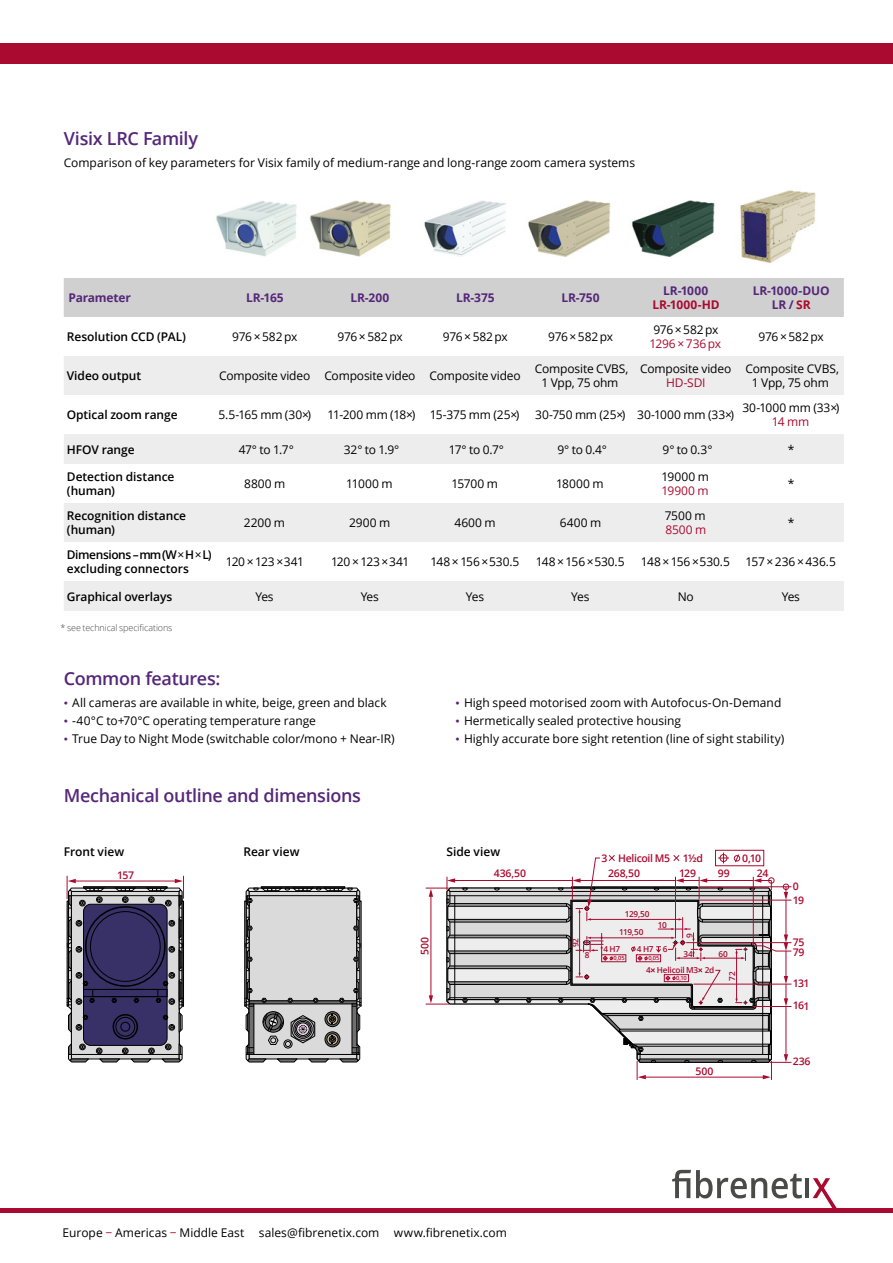
<style>
.page{position:relative;width:893px;height:1263px;background:#fff}
.page>*{position:absolute;margin:0;border:0;box-sizing:border-box;transform-origin:0 0}
.t1{font:600 18px "Open Sans";letter-spacing:-.02em;color:#552779}
.t2{font:12px/13.5px "Open Sans";color:#000;text-align:center}
.t3{font:600 12px/13.5px "Open Sans";letter-spacing:-.005em;color:#000}
.t4{font:700 12px/13.5px "Open Sans";letter-spacing:-.015em;color:#552779;text-align:center}
.t5{font:12px "Open Sans";letter-spacing:-.015em;color:#aa0a2f}
.t6{font:12px "Open Sans";letter-spacing:-.02em;color:#000}
.t7{font:12px "Open Sans";letter-spacing:-.035em;color:#000}
.t8{font:700 12px "Open Sans";letter-spacing:-.015em;color:#aa0a2f}
.t9{font:600 10.5px "Open Sans";letter-spacing:-.025em;color:#aa0a2f}
.t10{font:300 9px "Open Sans";letter-spacing:-.015em;color:#4a4a49}
.t11{font:600 8.25px/18px "Open Sans";letter-spacing:-.025em;color:#aa0a2f}
.t12{font:600 5.7px "Open Sans";color:#aa0a2f}
.s1{color:#aa0a2f}
.s2{font-weight:400}
.s3{font-family:"Times New Roman";color:#552779}
</style>
<div class="page">
<div style="left:0;top:44px;width:893px;height:20px;background:#aa0a2f"></div>
<hr style="left:805px;top:1178px;width:4px;height:20px;background:#4a4a49">
<svg style="left:813px;top:1178px;width:24px;height:30px"></svg>
<svg style="left:672px;top:1170px;width:130px;height:28px"></svg>
<div style="left:0;top:1208px;width:893px;height:5px;background:#aa0a2f"></div>
<svg style="left:73px;top:1033px;width:105px;height:20px"></svg>
<div style="left:84px;top:904px;width:83px;height:141px;background:#373168;border-radius:7px"></div>
<div style="left:148px;top:1048px;width:7px;height:6px;border:1px solid #000;border-radius:50%"></div>
<svg style="left:68px;top:1043px;width:21px;height:19px"></svg>
<svg style="left:96px;top:1048px;width:58px;height:14px"></svg>
<svg style="left:161px;top:1043px;width:22px;height:19px"></svg>
<div style="left:113px;top:1014px;width:25px;height:25px;border:2px solid #000;border-radius:50%"></div>
<div style="left:116px;top:1017px;width:19px;height:19px;border:1px solid #000;border-radius:50%"></div>
<div style="left:261px;top:886px;width:84px;height:2px;border:1px solid #000"></div>
<svg style="left:245px;top:887px;width:116px;height:175px;background:#b3b3b3"></svg>
<svg style="left:67px;top:876px;width:117px;height:157px"></svg>
<div style="left:715px;top:850px;width:49px;height:16px;border:1px solid #aa0a2f"></div>
<img style="left:424px;top:201px;width:82px;height:55px">
<img style="left:528px;top:201px;width:83px;height:55px">
<img style="left:632px;top:201px;width:83px;height:55px">
<img style="left:216px;top:201px;width:81px;height:55px">
<img style="left:310px;top:201px;width:81px;height:55px">
<img style="left:740px;top:190px;width:76px;height:74px">
<div style="left:64px;top:278px;width:780px;height:39px;background:#d0d0d0"></div>
<svg style="left:64px;top:356px;width:780px;height:255px;fill:#ededed"></svg>
<svg style="left:426px;top:852px;width:366px;height:228px"></svg>
<h1 class="t1" style="left:64px;top:126px;width:136px">Visix LRC Family</h1>
<p class="t2" style="left:64px;top:156px;width:573px">Comparison of key parameters for Visix family of medium-range and long-range zoom camera systems</p>
<p class="t4" style="left:68px;top:291px;width:64px">Parameter</p>
<p class="t4" style="left:246px;top:291px;width:39px">LR-165</p>
<p class="t4" style="left:351px;top:291px;width:40px">LR-200</p>
<p class="t4" style="left:456px;top:291px;width:40px">LR-375</p>
<p class="t4" style="left:561px;top:291px;width:40px">LR-750</p>
<p class="t3" style="left:67px;top:330px;width:121px">Resolution CCD (PAL)</p>
<p class="t2" style="left:232px;top:330px;width:67px">976 × 582 px</p>
<p class="t2" style="left:338px;top:330px;width:67px">976 × 582 px</p>
<p class="t2" style="left:443px;top:330px;width:67px">976 × 582 px</p>
<p class="t2" style="left:548px;top:330px;width:67px">976 × 582 px</p>
<p class="t4" style="left:663px;top:284px;width:46px">LR-1000</p>
<p class="t8" style="left:652px;top:296px;width:69px">LR-1000-HD</p>
<p class="t2" style="left:653px;top:323px;width:67px">976 × 582 px</p>
<p class="t5" style="left:649px;top:335px;width:73px">1296 × 736 px</p>
<p class="t3" style="left:67px;top:369px;width:76px">Video output</p>
<p class="t2" style="left:219px;top:369px;width:303px">Composite video Composite video Composite video</p>
<p class="t2" style="left:535px;top:362px;width:95px">Composite CVBS,<br>1 Vpp, 75 ohm</p>
<p class="t2" style="left:640px;top:362px;width:93px">Composite video</p>
<p class="t5" style="left:666px;top:374px;width:41px">HD-SDI</p>
<p class="t3" style="left:67px;top:408px;width:112px">Optical zoom range</p>
<p class="t2" style="left:218px;top:408px;width:94px">5.5-165 mm (30×)</p>
<p class="t6" style="left:328px;top:406px;width:193px">11-200 mm (18×) 15-375 mm (25×)</p>
<p class="t2" style="left:535px;top:408px;width:200px">30-750 mm (25×) 30-1000 mm (33×)</p>
<p class="t4" style="left:753px;top:284px;width:78px">LR-1000-DUO<br>LR / <span class="s1">SR</span></p>
<p class="t2" style="left:759px;top:330px;width:67px">976 × 582 px</p>
<p class="t2" style="left:745px;top:362px;width:95px">Composite CVBS,<br>1 Vpp, 75 ohm</p>
<p class="t2" style="left:742px;top:401px;width:99px">30-1000 mm (33×)</p>
<p class="t5" style="left:772px;top:413px;width:39px">14 mm</p>
<p class="t3" style="left:67px;top:442px;width:69px">HFOV range</p>
<p class="t2" style="left:239px;top:442px;width:57px">47° to 1.7°</p>
<p class="t2" style="left:344px;top:442px;width:57px">32° to 1.9°</p>
<p class="t2" style="left:449px;top:442px;width:57px">17° to 0.7°</p>
<p class="t2" style="left:557px;top:442px;width:51px">9° to 0.4°</p>
<p class="t2" style="left:663px;top:442px;width:51px">9° to 0.3°</p>
<p class="t2" style="left:788px;top:442px;width:8px">*</p>
<p class="t3" style="left:67px;top:470px;width:109px">Detection distance (human)</p>
<p class="t2" style="left:244px;top:477px;width:43px">8800 m</p>
<p class="t2" style="left:346px;top:477px;width:48px">11000 m</p>
<p class="t2" style="left:451px;top:477px;width:48px">15700 m</p>
<p class="t2" style="left:556px;top:477px;width:49px">18000 m</p>
<p class="t2" style="left:661px;top:470px;width:49px">19000 m</p>
<p class="t5" style="left:662px;top:482px;width:49px">19900 m</p>
<p class="t2" style="left:788px;top:477px;width:8px">*</p>
<p class="t3" style="left:67px;top:509px;width:121px">Recognition distance (human)</p>
<p class="t2" style="left:244px;top:516px;width:42px">2200 m</p>
<p class="t2" style="left:349px;top:516px;width:43px">2900 m</p>
<p class="t2" style="left:454px;top:516px;width:43px">4600 m</p>
<p class="t2" style="left:560px;top:516px;width:43px">6400 m</p>
<p class="t2" style="left:665px;top:509px;width:42px">7500 m</p>
<p class="t5" style="left:665px;top:521px;width:42px">8500 m</p>
<p class="t2" style="left:788px;top:516px;width:8px">*</p>
<p class="t3" style="left:67px;top:548px;width:146px">Dimensions – mm (W <span class="s2">×</span> H <span class="s2">×</span> L) excluding connectors</p>
<p class="t7" style="left:226px;top:554px;width:80px">120 × 123 × 341</p>
<p class="t7" style="left:331px;top:554px;width:80px">120 × 123 × 341</p>
<p class="t2" style="left:430px;top:555px;width:91px">148 × 156 × 530.5</p>
<p class="t2" style="left:536px;top:555px;width:91px">148 × 156 × 530.5</p>
<p class="t2" style="left:641px;top:555px;width:91px">148 × 156 × 530.5</p>
<p class="t2" style="left:745px;top:555px;width:92px">157 × 236 × 436.5</p>
<p class="t3" style="left:67px;top:589px;width:107px">Graphical overlays</p>
<p class="t2" style="left:255px;top:589px;width:20px">Yes</p>
<p class="t2" style="left:361px;top:589px;width:20px">Yes</p>
<p class="t2" style="left:466px;top:589px;width:20px">Yes</p>
<p class="t2" style="left:571px;top:589px;width:20px">Yes</p>
<p class="t2" style="left:678px;top:589px;width:18px">No</p>
<p class="t2" style="left:782px;top:589px;width:20px">Yes</p>
<p class="t10" style="left:61px;top:621px;width:113px">* see technical specifications</p>
<h1 class="t1" style="left:64px;top:666px;width:158px">Common features:</h1>
<p class="t2" style="left:64px;top:696px;width:324px"><span class="s3">•</span> All cameras are available in white, beige, green and black</p>
<p class="t2" style="left:64px;top:714px;width:254px"><span class="s3">•</span> -40°C to+70°C operating temperature range</p>
<p class="t2" style="left:64px;top:732px;width:333px"><span class="s3">•</span> True Day to Night Mode (switchable color/mono + Near-IR)</p>
<h1 class="t1" style="left:64px;top:783px;width:299px">Mechanical outline and dimensions</h1>
<p class="t2" style="left:455px;top:696px;width:327px"><span class="s3">•</span> High speed motorised zoom with Autofocus-On-Demand</p>
<p class="t2" style="left:455px;top:714px;width:227px"><span class="s3">•</span> Hermetically sealed protective housing</p>
<p class="t2" style="left:455px;top:732px;width:330px"><span class="s3">•</span> Highly accurate bore sight retention (line of sight stability)</p>
<p class="t3" style="left:64px;top:844px;width:62px">Front view</p>
<p class="t3" style="left:243px;top:844px;width:58px">Rear view</p>
<p class="t3" style="left:446px;top:844px;width:55px">Side view</p>
<p class="t9" style="left:602px;top:850px;width:103px">3 Helicoil M5 1½d</p>
<p class="t9" style="left:742px;top:851px;width:20px">0,10</p>
<p class="t9" style="left:117px;top:868px;width:18px">157</p>
<p class="t9" style="left:418px;top:955px;width:19px;rotate:-90deg">500</p>
<p class="t9" style="left:494px;top:866px;width:34px">436,50</p>
<p class="t9" style="left:608px;top:866px;width:34px">268,50</p>
<p class="t11" style="left:619px;top:905px;width:32px;text-indent:6px">129,50<br>119,50</p>
<p class="t11" style="left:603px;top:940px;width:18px">4 H7</p>
<p class="t11" style="left:637px;top:940px;width:32px">4 H7 6</p>
<p class="t11" style="left:585px;top:946px;width:6px">8</p>
<p class="t12" style="left:648px;top:954px;width:13px">0,05</p>
<p class="t11" style="left:658px;top:915px;width:10px">10</p>
<p class="t11" style="left:566px;top:947px;width:11px;rotate:-90deg">92</p>
<p class="t12" style="left:614px;top:954px;width:13px">0,05</p>
<p class="t9" style="left:679px;top:866px;width:18px">129</p>
<p class="t9" style="left:718px;top:866px;width:13px">99</p>
<p class="t9" style="left:757px;top:866px;width:13px">24</p>
<p class="t11" style="left:680px;top:938px;width:6px;rotate:-90deg">9</p>
<p class="t11" style="left:683px;top:945px;width:11px">34</p>
<p class="t11" style="left:719px;top:945px;width:11px">60</p>
<p class="t11" style="left:646px;top:960px;width:70px">4 Helicoil M3 2d</p>
<p class="t12" style="left:676px;top:974px;width:12px">0,10</p>
<p class="t11" style="left:723px;top:980px;width:11px;rotate:-90deg">72</p>
<p class="t9" style="left:793px;top:879px;width:7px">0</p>
<p class="t9" style="left:793px;top:892px;width:13px">19</p>
<p class="t9" style="left:793px;top:935px;width:13px">75</p>
<p class="t9" style="left:793px;top:976px;width:18px">131</p>
<p class="t9" style="left:793px;top:945px;width:13px">79</p>
<p class="t9" style="left:696px;top:1064px;width:19px">500</p>
<p class="t2" style="left:63px;top:1225px;width:446px">Europe <span class="s1">−</span> Americas <span class="s1">−</span> Middle East sales@fibrenetix.com www.fibrenetix.com</p>
</div>
